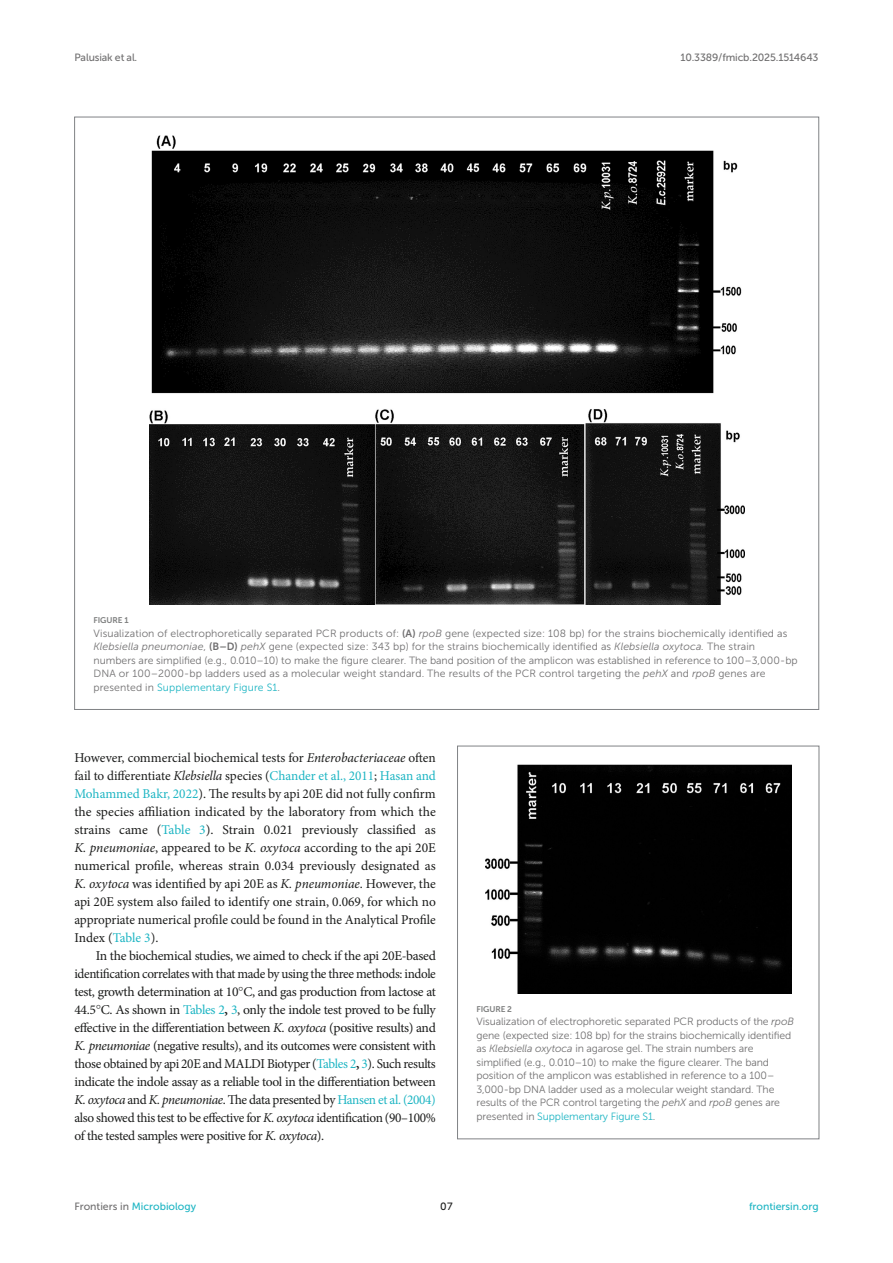
<style>
.page{position:relative;width:893px;height:1263px;background:#fff}
.page>*{position:absolute;margin:0;border:0;box-sizing:border-box;transform-origin:0 0}
.TEXT{font:13.5px/18px "Minion Pro";letter-spacing:-.02em;color:#1b1c1b;text-align:justify}
.FIG_LEG{font:10.5px/13.5px "Museo Sans 300";color:#706f70}
.t1{font:10.5px "Museo Sans 500";letter-spacing:-.015em;color:#706f70}
.t2{font:10.5px "Museo Sans 500";color:#1db5c3}
.t3{font:10.5px "Museo Sans 500";color:#1b1c1b}
.FIG_HD{font:8.25px "Museo Sans 700";letter-spacing:-.01em;color:#7e7f7f}
.s1{font-family:"Museo Sans 700"}
.s2{font-style:italic}
.s3{color:#1db5c3}
.s4{font-family:"STIX"}
.s5{font-weight:700}
.s6{color:#706f70}
</style>
<div class="page">
<img style="left:485px;top:765px;width:306px;height:228px">
<div style="left:457px;top:746px;width:362px;height:393px;border:1px solid #808285"></div>
<img style="left:149px;top:136px;width:595px;height:468px">
<p class="t1" style="left:74px;top:51px;width:64px">Palusiak et al.</p>
<p class="t1" style="left:680px;top:51px;width:140px">10.3389/fmicb.2025.1514643</p>
<p class="FIG_HD" style="left:94px;top:616px;width:37px">FIGURE 1</p>
<p class="FIG_LEG" style="left:94px;top:626px;width:706px">Visualization of electrophoretically separated PCR products of: <span class="s1">(A)</span> <span class="s2">rpoB</span> gene (expected size: 108 bp) for the strains biochemically identified as <span class="s2">Klebsiella pneumoniae</span>, <span class="s1">(B–D)</span> <span class="s2">pehX</span> gene (expected size: 343 bp) for the strains biochemically identified as <span class="s2">Klebsiella oxytoca.</span> The strain numbers are simplified (e.g., 0.010–10) to make the figure clearer. The band position of the amplicon was established in reference to 100–3,000-bp DNA or 100–2000-bp ladders used as a molecular weight standard. The results of the PCR control targeting the <span class="s2">pehX</span> and <span class="s2">rpoB</span> genes are presented in <span class="s3">Supplementary Figure S1</span>.</p>
<p class="TEXT" style="left:74px;top:749px;width:363px">However, commercial biochemical tests for <span class="s2">Enterobacteriaceae</span> often fail to differentiate <span class="s2">Klebsiella</span> species (<span class="s3">Chander et al., 2011</span>; <span class="s3">Hasan and Mohammed Bakr, 2022</span>). The results by api 20E did not fully confirm the species affiliation indicated by the laboratory from which the strains came (<span class="s3">Table 3</span>). Strain 0.021 previously classified as <span class="s2">K. pneumoniae</span>, appeared to be <span class="s2">K. oxytoca</span> according to the api 20E numerical profile, whereas strain 0.034 previously designated as <span class="s2">K. oxytoca</span> was identified by api 20E as <span class="s2">K. pneumoniae</span>. However, the api 20E system also failed to identify one strain, 0.069, for which no appropriate numerical profile could be found in the Analytical Profile Index (<span class="s3">Table 3</span>).</p>
<p class="TEXT" style="left:74px;top:947px;width:363px;text-indent:21px">In the biochemical studies, we aimed to check if the api 20E-based identification correlates with that made by using the three methods: indole test, growth determination at 10<span class="s4">°</span>C, and gas production from lactose at 44.5<span class="s4">°</span>C. As shown in <span class="s3">Tables 2</span><span class="s5">,</span> <span class="s3">3</span>, only the indole test proved to be fully effective in the differentiation between <span class="s2">K. oxytoca</span> (positive results) and <span class="s2">K. pneumoniae</span> (negative results), and its outcomes were consistent with those obtained by api 20E and MALDI Biotyper (<span class="s3">Tables 2</span><span class="s5">,</span> <span class="s3">3</span>). Such results indicate the indole assay as a reliable tool in the differentiation between <span class="s2">K. oxytoca</span> and <span class="s2">K. pneumoniae</span>. The data presented by <span class="s3">Hansen et al. (2004) </span>also showed this test to be effective for <span class="s2">K. oxytoca</span> identification (90–100% of the tested samples were positive for <span class="s2">K. oxytoca</span>).</p>
<p class="FIG_HD" style="left:476px;top:1004px;width:37px">FIGURE 2</p>
<p class="FIG_LEG" style="left:476px;top:1015px;width:319px">Visualization of electrophoretic separated PCR products of the <span class="s2">rpoB </span>gene (expected size: 108 bp) for the strains biochemically identified as <span class="s2">Klebsiella oxytoca</span> in agarose gel. The strain numbers are simplified (e.g., 0.010–10) to make the figure clearer. The band position of the amplicon was established in reference to a 100– 3,000-bp DNA ladder used as a molecular weight standard. The results of the PCR control targeting the <span class="s2">pehX</span> and <span class="s2">rpoB</span> genes are presented in <span class="s3">Supplementary Figure S1</span>.</p>
<p class="t2" style="left:74px;top:1200px;width:123px"><span class="s6">Frontiers in</span> Microbiology</p>
<p class="t3" style="left:440px;top:1200px;width:14px">07</p>
<p class="t2" style="left:749px;top:1200px;width:71px">frontiersin.org</p>
</div>
